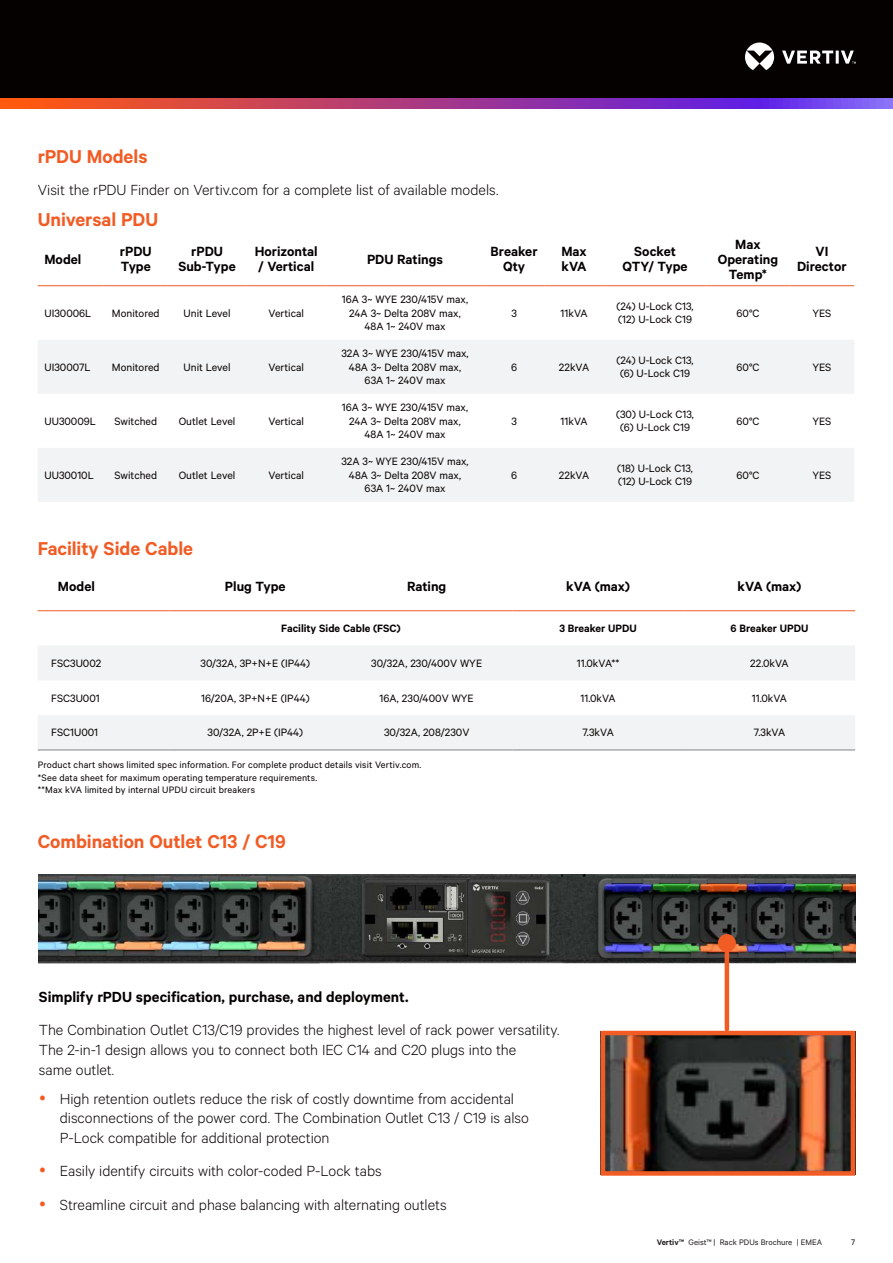
<style>
.page{position:relative;width:893px;height:1263px;background:#fff}
.page>*{position:absolute;margin:0;border:0;box-sizing:border-box;transform-origin:0 0}
.Vertiv_Orange_Main_H{font:600 21px "Calibre";color:#f15b24}
.Vertiv_Body_Text{font:300 16.5px/19.8px "Calibre";color:#060101}
.Vertiv_Body_Text-2{font:600 16.5px "Calibre";color:#060101}
.Table_Header_Black{font:600 15px/15px "Calibre";color:#060101;text-align:center}
.Table_Body{font:12px/13.5px "Calibre";color:#060101;text-align:center}
.Table_Sub-Header{font:600 12px "Calibre";color:#060101}
.Vertiv_Caption{font:10.5px/12.6px "Calibre";letter-spacing:.015em;color:#060101}
.t1{font:9px "Calibre";color:#231f20}
.t2{font:9px "Calibre";color:#060101}
.s1{font-weight:600}
</style>
<div class="page">
<div style="left:0;top:0;width:893px;height:108px;background:#060101"></div>
<svg style="left:745px;top:43px;width:111px;height:27px"></svg>
<svg style="left:0;top:98px;width:893px;height:11px;background:#a83e89"></svg>
<svg style="left:38px;top:340px;width:816px;height:161px;fill:#f2f3f4"></svg>
<hr style="left:38px;top:285px;width:66px;height:1px;background:#f15b24">
<hr style="left:104px;top:285px;width:64px;height:1px;background:#f15b24">
<hr style="left:168px;top:285px;width:78px;height:1px;background:#f15b24">
<hr style="left:246px;top:285px;width:80px;height:1px;background:#f15b24">
<hr style="left:326px;top:285px;width:158px;height:1px;background:#f15b24">
<hr style="left:484px;top:285px;width:60px;height:1px;background:#f15b24">
<hr style="left:544px;top:285px;width:60px;height:1px;background:#f15b24">
<hr style="left:604px;top:285px;width:102px;height:1px;background:#f15b24">
<hr style="left:706px;top:285px;width:84px;height:1px;background:#f15b24">
<hr style="left:790px;top:285px;width:64px;height:1px;background:#f15b24">
<svg style="left:38px;top:646px;width:817px;height:104px;fill:#f2f3f4"></svg>
<hr style="left:38px;top:750px;width:132px;height:1px;background:#808285">
<hr style="left:170px;top:750px;width:171px;height:1px;background:#808285">
<hr style="left:341px;top:750px;width:171px;height:1px;background:#808285">
<hr style="left:512px;top:750px;width:172px;height:1px;background:#808285">
<hr style="left:684px;top:750px;width:171px;height:1px;background:#808285">
<hr style="left:38px;top:610px;width:132px;height:1px;background:#f15b24">
<hr style="left:170px;top:610px;width:171px;height:1px;background:#f15b24">
<hr style="left:341px;top:610px;width:171px;height:1px;background:#f15b24">
<hr style="left:512px;top:610px;width:172px;height:1px;background:#f15b24">
<hr style="left:684px;top:610px;width:171px;height:1px;background:#f15b24">
<img style="left:39px;top:874px;width:816px;height:98px">
<img style="left:606px;top:1036px;width:244px;height:135px">
<div style="left:601px;top:1031px;width:254px;height:145px;border:4px solid #f15b24"></div>
<hr style="left:725px;top:943px;width:4px;height:86px;background:#f15b24">
<div style="left:718px;top:934px;width:18px;height:18px;background:#f15b24;border-radius:50%"></div>
<p class="Vertiv_Orange_Main_H" style="left:38px;top:144px;width:111px">rPDU Models</p>
<p class="Vertiv_Body_Text" style="left:38px;top:179px;width:462px">Visit the rPDU Finder on Vertiv.com for a complete list of available models.</p>
<p class="Vertiv_Orange_Main_H" style="left:38px;top:207px;width:122px">Universal PDU</p>
<p class="Table_Header_Black" style="left:44px;top:251px;width:38px">Model</p>
<p class="Table_Header_Black" style="left:120px;top:243px;width:33px;text-align:left">rPDU<br>Type</p>
<p class="Table_Header_Black" style="left:178px;top:243px;width:59px">rPDU<br>Sub-Type</p>
<p class="Table_Header_Black" style="left:255px;top:243px;width:65px;text-align:left">Horizontal / Vertical</p>
<p class="Table_Header_Black" style="left:367px;top:251px;width:77px">PDU Ratings</p>
<p class="Table_Header_Black" style="left:491px;top:243px;width:48px">Breaker<br>Qty</p>
<p class="Table_Header_Black" style="left:561px;top:243px;width:27px;text-align:left">Max kVA</p>
<p class="Table_Header_Black" style="left:623px;top:243px;width:66px">Socket<br>QTY/ Type</p>
<p class="Table_Header_Black" style="left:718px;top:236px;width:62px">Max<br>Operating<br>Temp*</p>
<p class="Table_Header_Black" style="left:797px;top:243px;width:51px">VI<br>Director</p>
<p class="Table_Body" style="left:44px;top:306px;width:48px">UI30006L</p>
<p class="Table_Body" style="left:112px;top:306px;width:49px">Monitored</p>
<p class="Table_Body" style="left:184px;top:306px;width:49px">Unit Level</p>
<p class="Table_Body" style="left:268px;top:306px;width:37px">Vertical</p>
<p class="Table_Body" style="left:342px;top:292px;width:128px">16A 3~ WYE 230/415V max,<br>24A 3~ Delta 208V max,<br>48A 1~ 240V max</p>
<p class="Table_Body" style="left:511px;top:306px;width:7px">3</p>
<p class="Table_Body" style="left:561px;top:306px;width:29px">11kVA</p>
<p class="Table_Body" style="left:617px;top:299px;width:79px;text-align:left">(24) U-Lock C13, (12) U-Lock C19</p>
<p class="Table_Body" style="left:736px;top:306px;width:25px">60°C</p>
<p class="Table_Body" style="left:812px;top:306px;width:20px">YES</p>
<p class="Table_Body" style="left:44px;top:360px;width:47px">UI30007L</p>
<p class="Table_Body" style="left:112px;top:360px;width:49px">Monitored</p>
<p class="Table_Body" style="left:184px;top:360px;width:49px">Unit Level</p>
<p class="Table_Body" style="left:268px;top:360px;width:37px">Vertical</p>
<p class="Table_Body" style="left:44px;top:414px;width:53px">UU30009L</p>
<p class="Table_Body" style="left:114px;top:414px;width:44px">Switched</p>
<p class="Table_Body" style="left:179px;top:414px;width:58px">Outlet Level</p>
<p class="Table_Body" style="left:268px;top:414px;width:37px">Vertical</p>
<p class="Table_Body" style="left:44px;top:468px;width:51px">UU30010L</p>
<p class="Table_Body" style="left:114px;top:468px;width:44px">Switched</p>
<p class="Table_Body" style="left:179px;top:468px;width:58px">Outlet Level</p>
<p class="Table_Body" style="left:268px;top:468px;width:37px">Vertical</p>
<p class="Table_Body" style="left:341px;top:346px;width:129px">32A 3~ WYE 230/415V max,<br>48A 3~ Delta 208V max,<br>63A 1~ 240V max</p>
<p class="Table_Body" style="left:342px;top:400px;width:128px">16A 3~ WYE 230/415V max,<br>24A 3~ Delta 208V max,<br>48A 1~ 240V max</p>
<p class="Table_Body" style="left:341px;top:454px;width:129px">32A 3~ WYE 230/415V max,<br>48A 3~ Delta 208V max,<br>63A 1~ 240V max</p>
<p class="Table_Body" style="left:511px;top:360px;width:7px">6</p>
<p class="Table_Body" style="left:559px;top:360px;width:32px">22kVA</p>
<p class="Table_Body" style="left:617px;top:353px;width:79px;text-align:left">(24) U-Lock C13, (6) U-Lock C19</p>
<p class="Table_Body" style="left:736px;top:360px;width:25px">60°C</p>
<p class="Table_Body" style="left:812px;top:360px;width:20px">YES</p>
<p class="Table_Body" style="left:511px;top:414px;width:7px">3</p>
<p class="Table_Body" style="left:561px;top:414px;width:29px">11kVA</p>
<p class="Table_Body" style="left:616px;top:407px;width:79px">(30) U-Lock C13, (6) U-Lock C19</p>
<p class="Table_Body" style="left:736px;top:414px;width:25px">60°C</p>
<p class="Table_Body" style="left:812px;top:414px;width:20px">YES</p>
<p class="Table_Body" style="left:511px;top:468px;width:7px">6</p>
<p class="Table_Body" style="left:559px;top:468px;width:32px">22kVA</p>
<p class="Table_Body" style="left:617px;top:461px;width:77px;text-align:left">(18) U-Lock C13, (12) U-Lock C19</p>
<p class="Table_Body" style="left:736px;top:468px;width:25px">60°C</p>
<p class="Table_Body" style="left:812px;top:468px;width:20px">YES</p>
<p class="Vertiv_Orange_Main_H" style="left:38px;top:535px;width:157px">Facility Side Cable</p>
<p class="Table_Header_Black" style="left:58px;top:578px;width:38px">Model</p>
<p class="Table_Header_Black" style="left:225px;top:578px;width:62px">Plug Type</p>
<p class="Table_Header_Black" style="left:407px;top:578px;width:41px">Rating</p>
<p class="Table_Header_Black" style="left:566px;top:578px;width:65px">kVA (max)</p>
<p class="Table_Header_Black" style="left:738px;top:578px;width:65px">kVA (max)</p>
<p class="Table_Sub-Header" style="left:281px;top:621px;width:121px">Facility Side Cable (FSC)</p>
<p class="Table_Sub-Header" style="left:559px;top:621px;width:79px">3 Breaker UPDU</p>
<p class="Table_Sub-Header" style="left:730px;top:621px;width:79px">6 Breaker UPDU</p>
<p class="Table_Body" style="left:51px;top:656px;width:52px">FSC3U002</p>
<p class="Table_Body" style="left:201px;top:656px;width:111px">30/32A, 3P+N+E (IP44)</p>
<p class="Table_Body" style="left:371px;top:656px;width:112px">30/32A, 230/400V WYE</p>
<p class="Table_Body" style="left:577px;top:656px;width:44px">11.0kVA**</p>
<p class="Table_Body" style="left:750px;top:656px;width:40px">22.0kVA</p>
<p class="Table_Body" style="left:51px;top:691px;width:50px">FSC3U001</p>
<p class="Table_Body" style="left:201px;top:691px;width:110px">16/20A, 3P+N+E (IP44)</p>
<p class="Table_Body" style="left:380px;top:691px;width:96px">16A, 230/400V WYE</p>
<p class="Table_Body" style="left:580px;top:691px;width:37px">11.0kVA</p>
<p class="Table_Body" style="left:752px;top:691px;width:37px">11.0kVA</p>
<p class="Table_Body" style="left:51px;top:725px;width:48px">FSC1U001</p>
<p class="Table_Body" style="left:208px;top:725px;width:97px">30/32A, 2P+E (IP44)</p>
<p class="Table_Body" style="left:384px;top:725px;width:87px">30/32A, 208/230V</p>
<p class="Table_Body" style="left:582px;top:725px;width:33px">7.3kVA</p>
<p class="Table_Body" style="left:754px;top:725px;width:33px">7.3kVA</p>
<p class="Vertiv_Caption" style="left:38px;top:758px;width:385px">Product chart shows limited spec information. For complete product details visit Vertiv.com. *See data sheet for maximum operating temperature requirements.<br>**Max kVA limited by internal UPDU circuit breakers</p>
<p class="Vertiv_Orange_Main_H" style="left:38px;top:828px;width:250px">Combination Outlet C13 / C19</p>
<p class="Vertiv_Body_Text-2" style="left:39px;top:987px;width:371px">Simplify rPDU specification, purchase, and deployment.</p>
<p class="Vertiv_Body_Text" style="left:39px;top:1019px;width:522px">The Combination Outlet C13/C19 provides the highest level of rack power versatility.<br>The 2-in-1 design allows you to connect both IEC C14 and C20 plugs into the<br>same outlet.</p>
<p class="Vertiv_Body_Text" style="left:60px;top:1088px;width:471px">High retention outlets reduce the risk of costly downtime from accidental disconnections of the power cord. The Combination Outlet C13 / C19 is also<br>P-Lock compatible for additional protection</p>
<p class="Vertiv_Body_Text" style="left:60px;top:1161px;width:323px">Easily identify circuits with color-coded P-Lock tabs</p>
<p class="Vertiv_Body_Text" style="left:60px;top:1194px;width:388px">Streamline circuit and phase balancing with alternating outlets</p>
<p class="t1" style="left:657px;top:1237px;width:167px"><span class="s1">Vertiv™</span> Geist™ | Rack PDUs Brochure | EMEA</p>
<p class="t2" style="left:851px;top:1236px;width:5px">7</p>
</div>
